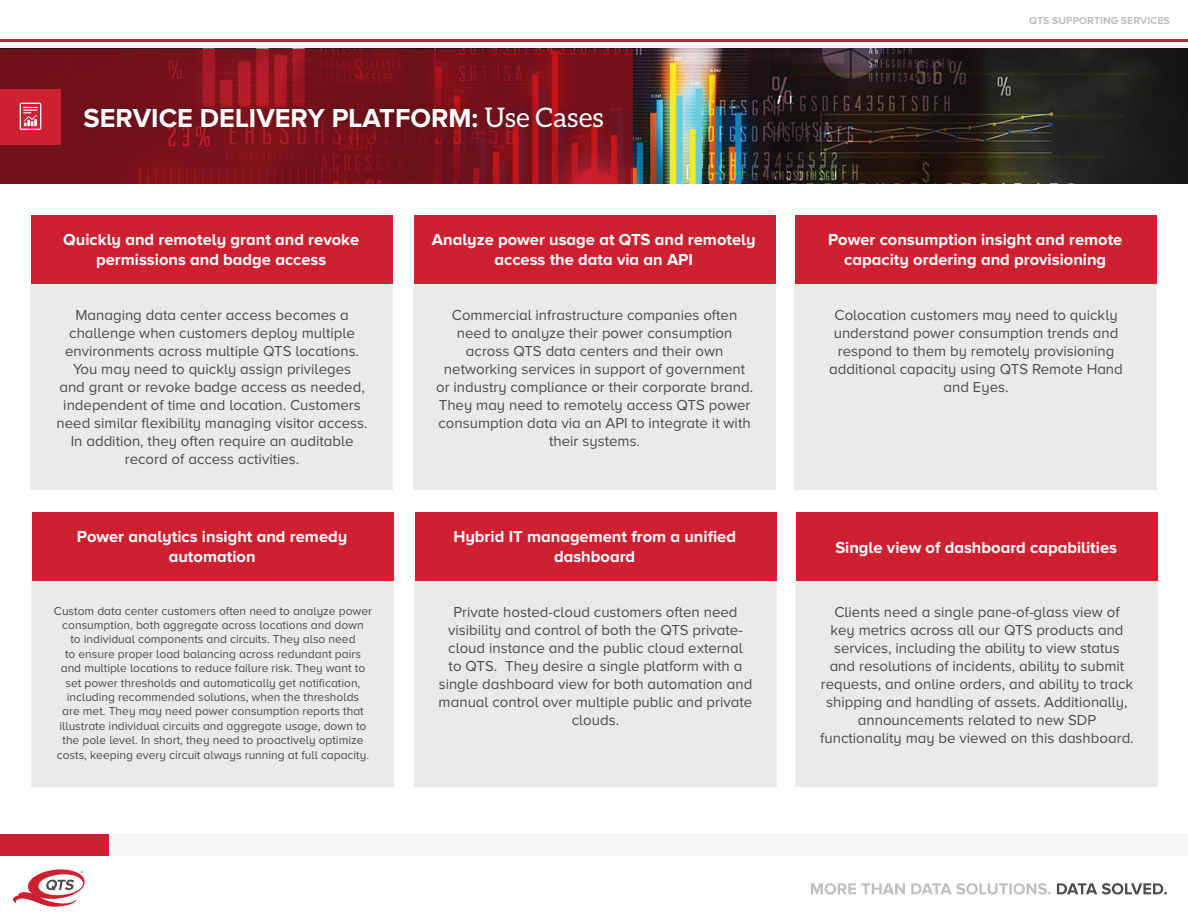
<style>
.page{position:relative;width:1188px;height:918px;background:#fff}
.page>*{position:absolute;margin:0;border:0;box-sizing:border-box;transform-origin:0 0}
.t1{font:700 27px "Proxima Nova A";color:#fff}
.t2{font:700 16.5px/19.8px "Proxima Nova A";color:#fff;text-align:center}
.t3{font:15px/18px "Proxima Nova A";color:#4b4c4d;text-align:center}
.t4{font:12px/14.4px "Proxima Nova A";color:#4b4c4d;text-align:center}
.t5{font:700 10.5px "Proxima Nova A";color:#bdc1bc}
.s1{font-family:"Aleo";font-weight:400}
</style>
<div class="page">
<hr style="left:0;top:39px;width:1188px;height:3px;background:#ce2031">
<img style="left:632px;top:49px;width:556px;height:135px">
<svg style="left:0;top:49px;width:632px;height:135px;background:#7d121b"></svg>
<div style="left:77px;top:100px;width:534px;height:35px;background:#231f20;opacity:.34"></div>
<div style="left:0;top:89px;width:61px;height:55px;background:#ce2031"></div>
<div style="left:31px;top:215px;width:362px;height:69px;background:#ce2031"></div>
<div style="left:30px;top:284px;width:363px;height:205px;background:#e9ebe9"></div>
<div style="left:107px;top:834px;width:1081px;height:22px;background:#f5f7f5"></div>
<svg style="left:13px;top:869px;width:72px;height:38px"></svg>
<svg style="left:1057px;top:883px;width:110px;height:12px"></svg>
<svg style="left:811px;top:883px;width:240px;height:12px"></svg>
<div style="left:0;top:834px;width:108px;height:22px;background:#ce2031"></div>
<img style="left:19px;top:102px;width:23px;height:28px">
<div style="left:414px;top:215px;width:362px;height:69px;background:#ce2031"></div>
<div style="left:413px;top:284px;width:363px;height:205px;background:#e9ebe9"></div>
<div style="left:795px;top:215px;width:362px;height:69px;background:#ce2031"></div>
<div style="left:794px;top:284px;width:363px;height:205px;background:#e9ebe9"></div>
<div style="left:32px;top:512px;width:362px;height:69px;background:#ce2031"></div>
<div style="left:31px;top:581px;width:363px;height:205px;background:#e9ebe9"></div>
<div style="left:415px;top:512px;width:362px;height:69px;background:#ce2031"></div>
<div style="left:414px;top:581px;width:363px;height:205px;background:#e9ebe9"></div>
<div style="left:796px;top:512px;width:362px;height:69px;background:#ce2031"></div>
<div style="left:795px;top:581px;width:363px;height:205px;background:#e9ebe9"></div>
<h1 class="t1" style="left:84px;top:103px;width:521px">SERVICE DELIVERY PLATFORM: <span class="s1">Use Cases</span></h1>
<p class="t2" style="left:63px;top:229px;width:298px">Quickly and remotely grant and revoke permissions and badge access</p>
<p class="t3" style="left:57px;top:306px;width:313px">Managing data center access becomes a challenge when customers deploy multiple environments across multiple QTS locations.<br>You may need to quickly assign privileges<br>and grant or revoke badge access as needed, independent of time and location. Customers need similar flexibility managing visitor access.<br>In addition, they often require an auditable record of access activities.</p>
<p class="t2" style="left:77px;top:527px;width:272px">Power analytics insight and remedy automation</p>
<p class="t4" style="left:54px;top:603px;width:320px">Custom data center customers often need to analyze power consumption, both aggregate across locations and down<br>to individual components and circuits. They also need<br>to ensure proper load balancing across redundant pairs and multiple locations to reduce failure risk. They want to set power thresholds and automatically get notification, including recommended solutions, when the thresholds<br>are met. They may need power consumption reports that illustrate individual circuits and aggregate usage, down to the pole level. In short, they need to proactively optimize costs, keeping every circuit always running at full capacity.</p>
<p class="t2" style="left:432px;top:229px;width:325px">Analyze power usage at QTS and remotely access the data via an API</p>
<p class="t3" style="left:436px;top:306px;width:319px">Commercial infrastructure companies often need to analyze their power consumption across QTS data centers and their own networking services in support of government or industry compliance or their corporate brand.<br>They may need to remotely access QTS power consumption data via an API to integrate it with their systems.</p>
<p class="t2" style="left:453px;top:527px;width:284px">Hybrid IT management from a unified dashboard</p>
<p class="t3" style="left:439px;top:603px;width:315px">Private hosted-cloud customers often need visibility and control of both the QTS private&shy;cloud instance and the public cloud external<br>to QTS. They desire a single platform with a single dashboard view for both automation and manual control over multiple public and private clouds.</p>
<p class="t5" style="left:1029px;top:15px;width:142px">QTS SUPPORTING SERVICES</p>
<p class="t2" style="left:828px;top:229px;width:296px">Power consumption insight and remote capacity ordering and provisioning</p>
<p class="t3" style="left:829px;top:306px;width:295px">Colocation customers may need to quickly understand power consumption trends and respond to them by remotely provisioning additional capacity using QTS Remote Hand and Eyes.</p>
<p class="t2" style="left:835px;top:537px;width:283px">Single view of dashboard capabilities</p>
<p class="t3" style="left:820px;top:603px;width:315px">Clients need a single pane-of-glass view of<br>key metrics across all our QTS products and services, including the ability to view status and resolutions of incidents, ability to submit requests, and online orders, and ability to track shipping and handling of assets. Additionally, announcements related to new SDP functionality may be viewed on this dashboard.</p>
</div>
